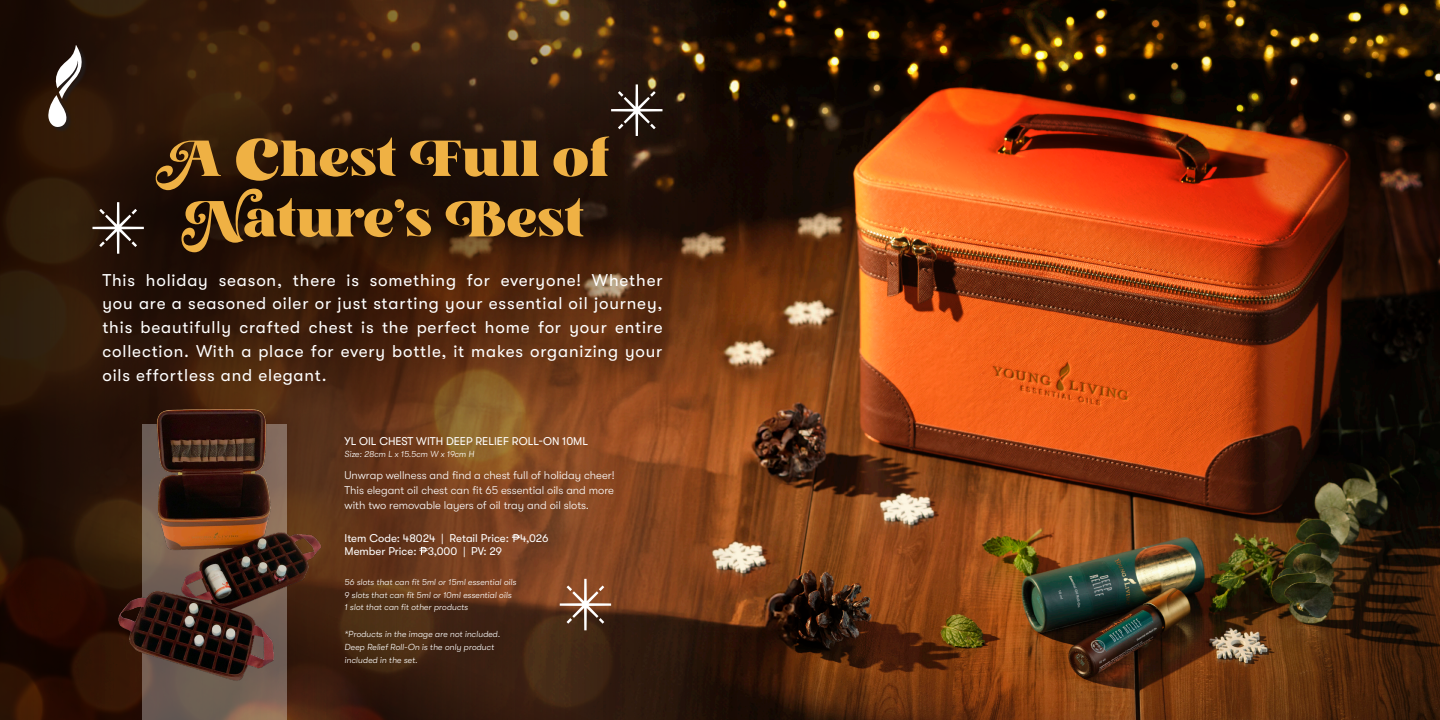
<style>
.page{position:relative;width:1440px;height:720px;background:#fff}
.page>*{position:absolute;margin:0;border:0;box-sizing:border-box;transform-origin:0 0}
.t1{font:50.38px/60.5px "Kaoly Demo";color:#efb144;text-align:center}
.t2{font:17px/23.8px "GT Walsheim";letter-spacing:.05em;color:#fff;text-align:justify}
.t3{font:300 11.25px/15px "GT Walsheim";color:#fff;text-align:justify}
.t4{font:11.25px/12.9px "GT Walsheim";color:#fff}
.t5{font:italic 300 8.75px/12.9px "GT Walsheim";color:#fff}
.s1{font-size:75px}
</style>
<div class="page">
<img style="left:834px;top:390px;width:606px;height:330px">
<svg style="left:625px;top:0;width:113px;height:476px;background:#592d13"></svg>
<svg style="left:0;top:0;width:625px;height:476px;background:#3a1e0c"></svg>
<img style="left:693px;top:0;width:747px;height:390px">
<img style="left:0;top:476px;width:908px;height:244px">
<div style="left:49px;top:46px;width:39px;height:87px;background:#231f20;opacity:.75"></div>
<svg style="left:48px;top:45px;width:39px;height:82px"></svg>
<svg style="left:512px;top:534px;width:8px;height:8px"></svg>
<svg style="left:419px;top:547px;width:9px;height:8px"></svg>
<svg style="left:611px;top:84px;width:51px;height:52px;background:#493d35"></svg>
<svg style="left:560px;top:579px;width:51px;height:51px;background:#865d45"></svg>
<svg style="left:92px;top:202px;width:52px;height:52px;background:#47382f"></svg>
<svg style="left:142px;top:684px;width:145px;height:36px;background:#756154"></svg>
<img style="left:111px;top:399px;width:219px;height:285px">
<p class="t1" style="left:155px;top:130px;width:457px">A <span class="s1">c</span>hest Full of<br>Nature’s Best</p>
<p class="t2" style="left:102px;top:268px;width:562px">This holiday season, there is something for everyone! Whether you are a seasoned oiler or just starting your essential oil journey, this beautifully crafted chest is the perfect home for your entire collection. With a place for every bottle, it makes organizing your oils effortless and elegant.</p>
<p class="t4" style="left:345px;top:434px;width:245px">YL OIL CHEST WITH DEEP RELIEF ROLL-ON 10ML</p>
<p class="t5" style="left:345px;top:448px;width:131px">Size: 28cm L x 15.5cm W x 19cm H</p>
<p class="t3" style="left:345px;top:467px;width:272px">Unwrap wellness and find a chest full of holiday cheer!<br>This elegant oil chest can fit 65 essential oils and more with two removable layers of oil tray and oil slots.</p>
<p class="t4" style="left:345px;top:532px;width:205px">Item Code: 48024 | Retail Price: 4,026<br>Member Price: 3,000 | PV: 29</p>
<p class="t5" style="left:345px;top:575px;width:173px">56 slots that can fit 5ml or 15ml essential oils<br>9 slots that can fit 5ml or 10ml essential oils<br>1 slot that can fit other products</p>
<p class="t5" style="left:345px;top:628px;width:157px">*Products in the image are not included.<br>Deep Relief Roll-On is the only product included in the set.</p>
</div>
